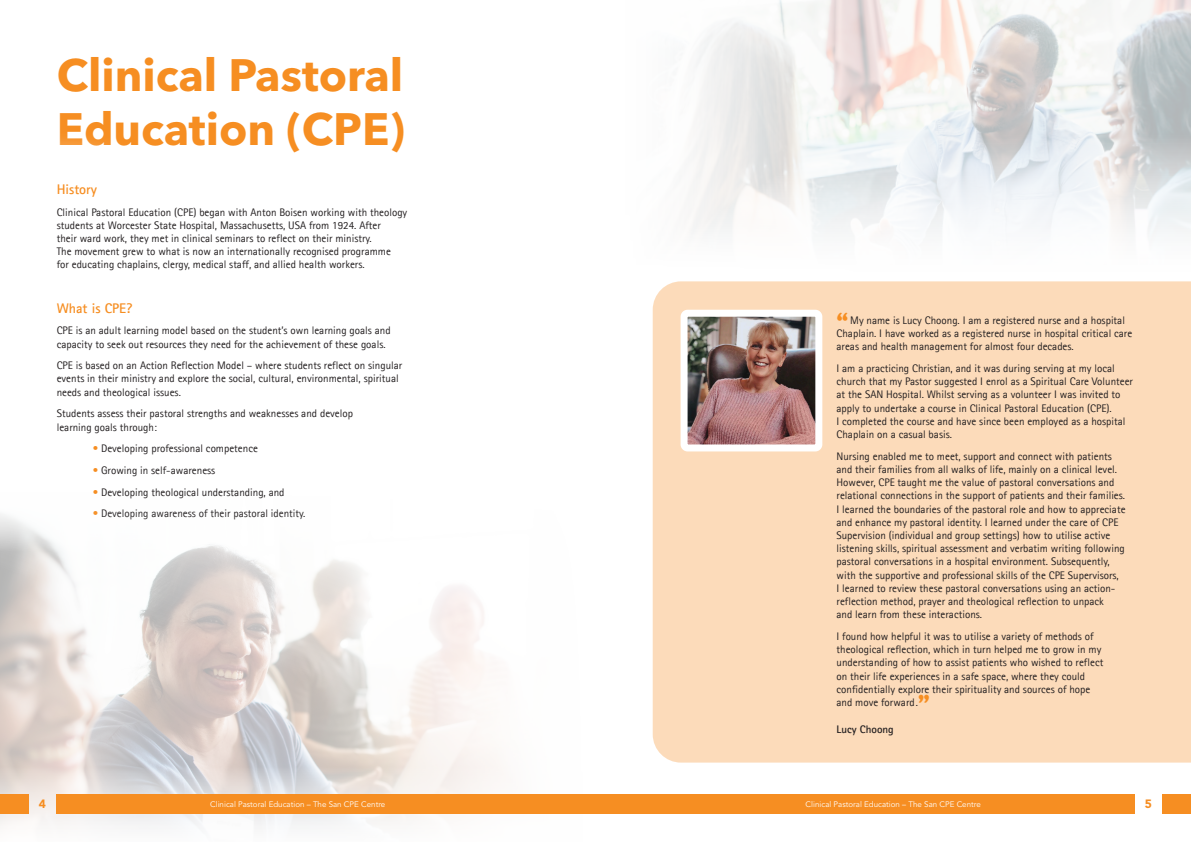
<style>
.page{position:relative;width:1191px;height:842px;background:#fff}
.page>*{position:absolute;margin:0;border:0;box-sizing:border-box;transform-origin:0 0}
.t1{font:700 45px/54px "Avenir Next LT Pro";color:#f68e22}
.t2{font:700 14px "Agfa Rotis Sans Serif";color:#f68e22}
.t3{font:900 12px "Avenir LT Pro";color:#f68e22}
.t4{font:11px/13.2px "Agfa Rotis Sans Serif";color:#231f20}
.t5{font:700 11px "Agfa Rotis Sans Serif";color:#231f20}
.t6{font:8px "Avenir LT Pro";color:#fff}
.s1{color:#f68e22}
.s2{font-family:"Cooper Black Std";font-size:20px;color:#f68e22}
</style>
<div class="page">
<div style="left:595px;top:794px;width:539px;height:20px;background:#f68e22"></div>
<div style="left:1162px;top:794px;width:29px;height:20px;background:#f68e22"></div>
<div style="left:652px;top:292px;width:539px;height:471px;background:#fcdbba"></div>
<img style="left:688px;top:318px;width:126px;height:125px">
<div style="left:680px;top:310px;width:142px;height:141px;border:7px solid #fff;border-radius:3px"></div>
<img style="left:0;top:514px;width:499px;height:312px">
<img style="left:659px;top:0;width:532px;height:292px">
<div style="left:56px;top:794px;width:539px;height:20px;background:#f68e22"></div>
<div style="left:0;top:794px;width:28px;height:19px;background:#f68e22"></div>
<p class="t1" style="left:57px;top:48px;width:349px">Clinical Pastoral<br>Education (CPE)</p>
<p class="t2" style="left:57px;top:180px;width:42px">History</p>
<p class="t4" style="left:57px;top:205px;width:352px">Clinical Pastoral Education (CPE) began with Anton Boisen working with theology students at Worcester State Hospital, Massachusetts, USA from 1924. After<br>their ward work, they met in clinical seminars to reflect on their ministry.<br>The movement grew to what is now an internationally recognised programme<br>for educating chaplains, clergy, medical staff, and allied health workers.</p>
<p class="t2" style="left:57px;top:299px;width:77px">What is CPE?</p>
<p class="t4" style="left:57px;top:324px;width:335px">CPE is an adult learning model based on the student’s own learning goals and capacity to seek out resources they need for the achievement of these goals.</p>
<p class="t4" style="left:57px;top:359px;width:347px">CPE is based on an Action Reflection Model – where students reflect on singular events in their ministry and explore the social, cultural, environmental, spiritual needs and theological issues.</p>
<p class="t4" style="left:57px;top:407px;width:298px">Students assess their pastoral strengths and weaknesses and develop learning goals through:</p>
<p class="t4" style="left:93px;top:442px;width:167px"><span class="s1">•</span> Developing professional competence</p>
<p class="t4" style="left:93px;top:464px;width:124px"><span class="s1">•</span> Growing in self-awareness</p>
<p class="t4" style="left:93px;top:485px;width:193px"><span class="s1">•</span> Developing theological understanding, and</p>
<p class="t4" style="left:93px;top:507px;width:214px"><span class="s1">•</span> Developing awareness of their pastoral identity.</p>
<p class="t3" style="left:39px;top:797px;width:9px">4</p>
<p class="t6" style="left:210px;top:799px;width:177px">Clinical Pastoral Education – The San CPE Centre</p>
<p class="t4" style="left:836px;top:314px;width:297px"><span class="s2">“</span> My name is Lucy Choong. I am a registered nurse and a hospital<br>Chaplain. I have worked as a registered nurse in hospital critical care areas and health management for almost four decades.</p>
<p class="t4" style="left:836px;top:362px;width:298px">I am a practicing Christian, and it was during serving at my local church that my Pastor suggested I enrol as a Spiritual Care Volunteer at the SAN Hospital. Whilst serving as a volunteer I was invited to apply to undertake a course in Clinical Pastoral Education (CPE).<br>I completed the course and have since been employed as a hospital Chaplain on a casual basis.</p>
<p class="t4" style="left:836px;top:449px;width:290px">Nursing enabled me to meet, support and connect with patients and their families from all walks of life, mainly on a clinical level.<br>However, CPE taught me the value of pastoral conversations and relational connections in the support of patients and their families.<br>I learned the boundaries of the pastoral role and how to appreciate and enhance my pastoral identity. I learned under the care of CPE Supervision (individual and group settings) how to utilise active listening skills, spiritual assessment and verbatim writing following pastoral conversations in a hospital environment. Subsequently, with the supportive and professional skills of the CPE Supervisors,<br>I learned to review these pastoral conversations using an action&shy;reflection method, prayer and theological reflection to unpack<br>and learn from these interactions.</p>
<p class="t4" style="left:836px;top:629px;width:268px">I found how helpful it was to utilise a variety of methods of theological reflection, which in turn helped me to grow in my understanding of how to assist patients who wished to reflect on their life experiences in a safe space, where they could confidentially explore their spirituality and sources of hope and move forward.<span class="s2">”</span></p>
<p class="t5" style="left:836px;top:723px;width:59px">Lucy Choong</p>
<p class="t6" style="left:805px;top:799px;width:177px">Clinical Pastoral Education – The San CPE Centre</p>
<p class="t3" style="left:1145px;top:797px;width:9px">5</p>
</div>
